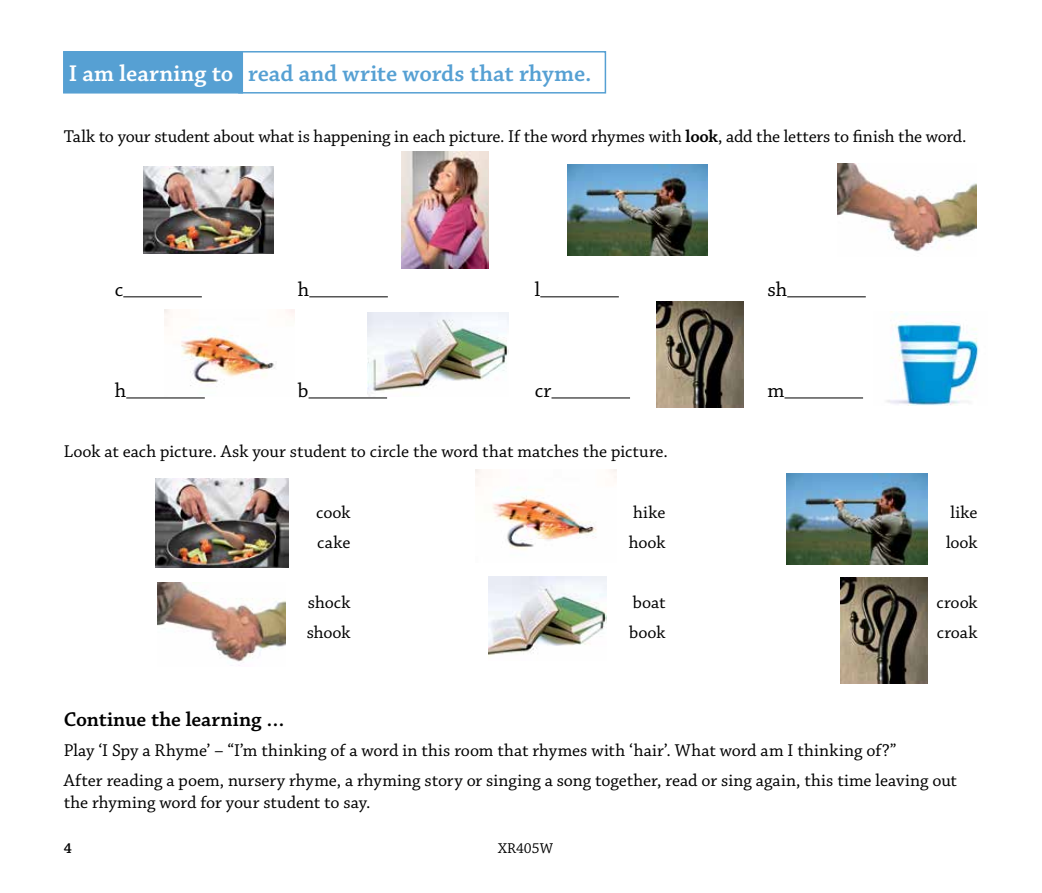
<style>
.page{position:relative;width:1042px;height:893px;background:#fff}
.page>*{position:absolute;margin:0;border:0;box-sizing:border-box;transform-origin:0 0}
.t1{font:600 24px "Chaparral Pro";letter-spacing:-.005em;color:#56a0d3}
.t2{font:600 21px "Chaparral Pro";letter-spacing:-.005em;color:#000}
.t3{font:21px "Chaparral Pro";color:#000}
.t4{font:18px/30.2px "Chaparral Pro";color:#000}
.t5{font:15px "Chaparral Pro";color:#000}
.t6{font:600 15px "Chaparral Pro";color:#000}
.s1{color:#fff}
.s2{font-weight:600}
</style>
<div class="page">
<div style="left:64px;top:52px;width:178px;height:41px;background:#56a0d3"></div>
<div style="left:63px;top:51px;width:180px;height:43px;border:2px solid #56a0d3"></div>
<div style="left:238px;top:51px;width:368px;height:43px;border:2px solid #56a0d3"></div>
<img style="left:144px;top:167px;width:129px;height:86px">
<img style="left:164px;top:310px;width:130px;height:76px">
<img style="left:567px;top:164px;width:140px;height:92px">
<img style="left:837px;top:163px;width:139px;height:89px">
<img style="left:402px;top:152px;width:86px;height:116px">
<img style="left:368px;top:313px;width:140px;height:83px">
<img style="left:657px;top:301px;width:86px;height:107px">
<img style="left:886px;top:313px;width:93px;height:93px">
<img style="left:488px;top:577px;width:118px;height:79px">
<img style="left:155px;top:479px;width:133px;height:88px">
<img style="left:475px;top:470px;width:141px;height:80px">
<img style="left:158px;top:583px;width:127px;height:83px">
<img style="left:787px;top:473px;width:140px;height:92px">
<img style="left:840px;top:577px;width:87px;height:107px">
<hr style="left:123px;top:297px;width:79px;height:1px;background:#000">
<hr style="left:309px;top:297px;width:79px;height:1px;background:#000">
<hr style="left:540px;top:297px;width:79px;height:1px;background:#000">
<hr style="left:787px;top:297px;width:79px;height:1px;background:#000">
<hr style="left:126px;top:398px;width:79px;height:1px;background:#000">
<hr style="left:308px;top:398px;width:79px;height:1px;background:#000">
<hr style="left:551px;top:398px;width:79px;height:1px;background:#000">
<hr style="left:784px;top:398px;width:79px;height:1px;background:#000">
<h1 class="t1" style="left:69px;top:60px;width:524px"><span class="s1">I am learning to</span> read and write words that rhyme.</h1>
<p class="t4" style="left:64px;top:122px;width:904px">Talk to your student about what is happening in each picture. If the word rhymes with <span class="s2">look</span>, add the letters to finish the word.</p>
<p class="t3" style="left:115px;top:278px;width:10px">c</p>
<p class="t3" style="left:298px;top:278px;width:13px">h</p>
<p class="t3" style="left:535px;top:278px;width:7px">l</p>
<p class="t3" style="left:767px;top:278px;width:21px">sh</p>
<p class="t3" style="left:115px;top:379px;width:13px">h</p>
<p class="t3" style="left:298px;top:379px;width:12px">b</p>
<p class="t3" style="left:535px;top:379px;width:18px">cr</p>
<p class="t3" style="left:767px;top:379px;width:19px">m</p>
<p class="t4" style="left:64px;top:437px;width:605px">Look at each picture. Ask your student to circle the word that matches the picture.</p>
<p class="t4" style="left:316px;top:498px;width:36px">cook</p>
<p class="t4" style="left:633px;top:498px;width:34px">hike</p>
<p class="t4" style="left:950px;top:498px;width:29px">like</p>
<p class="t4" style="left:317px;top:528px;width:35px">cake</p>
<p class="t4" style="left:629px;top:528px;width:38px">hook</p>
<p class="t4" style="left:946px;top:528px;width:33px">look</p>
<p class="t4" style="left:308px;top:588px;width:44px">shock</p>
<p class="t4" style="left:633px;top:588px;width:34px">boat</p>
<p class="t4" style="left:936px;top:588px;width:42px">crook</p>
<p class="t4" style="left:307px;top:618px;width:45px">shook</p>
<p class="t4" style="left:629px;top:618px;width:38px">book</p>
<p class="t4" style="left:937px;top:618px;width:42px">croak</p>
<p class="t2" style="left:64px;top:707px;width:222px">Continue the learning …</p>
<p class="t4" style="left:64px;top:736px;width:894px">Play ‘I Spy a Rhyme’ – “I’m thinking of a word in this room that rhymes with ‘hair’. What word am I thinking of?”<br>After reading a poem, nursery rhyme, a rhyming story or singing a song together, read or sing again, this time leaving out</p>
<p class="t4" style="left:64px;top:787px;width:308px">the rhyming word for your student to say.</p>
<p class="t6" style="left:64px;top:840px;width:10px">4</p>
<p class="t5" style="left:498px;top:840px;width:56px">XR405W</p>
</div>
